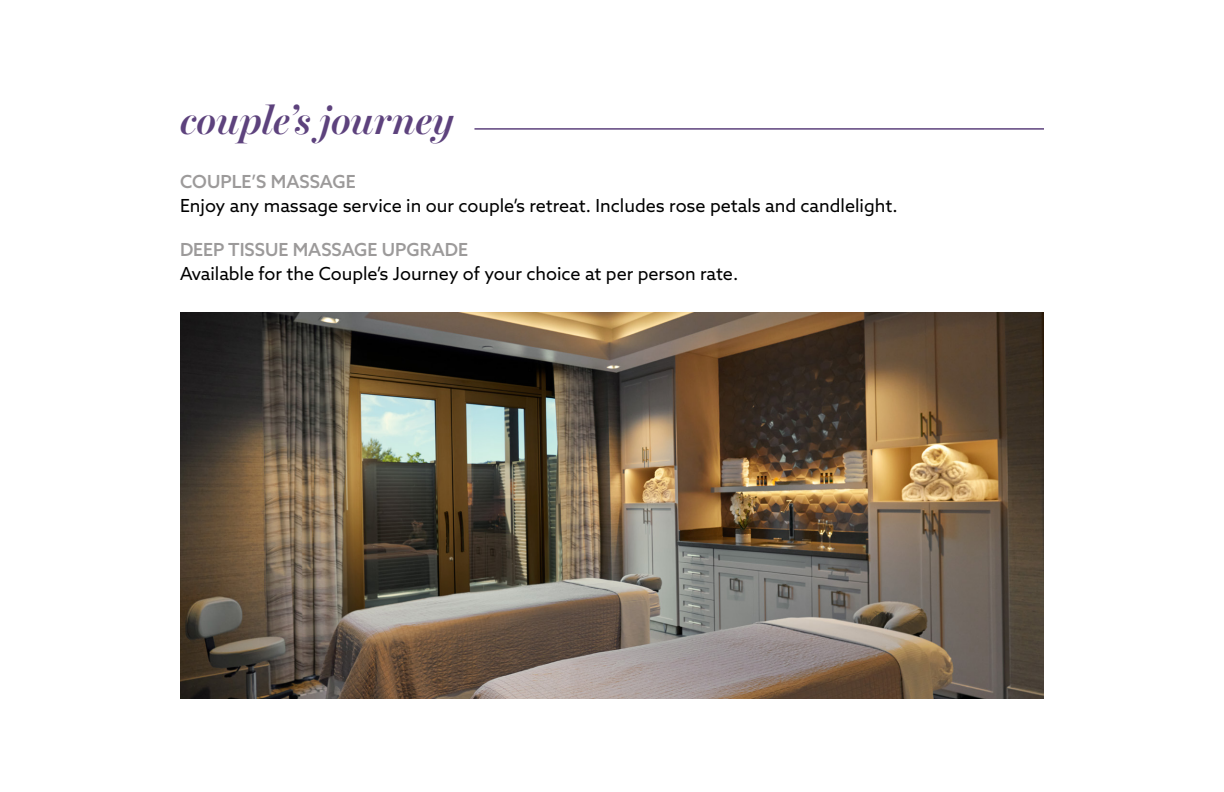
<style>
.page{position:relative;width:1224px;height:792px;background:#fff}
.page>*{position:absolute;margin:0;border:0;box-sizing:border-box;transform-origin:0 0}
.t1{font:italic 600 40px "Miller Banner";color:#5d427d}
.t2{font:18px "Azo Sans";color:#000}
.t3{font:500 18px "Azo Sans";color:#9c9a9a}
</style>
<div class="page">
<hr style="left:474px;top:128px;width:570px;height:2px;background:#5d427d">
<img style="left:180px;top:312px;width:864px;height:386px">
<h2 class="t1" style="left:180px;top:97px;width:275px">couple’s journey</h2>
<p class="t3" style="left:180px;top:170px;width:177px">COUPLE’S MASSAGE</p>
<p class="t2" style="left:180px;top:194px;width:719px">Enjoy any massage service in our couple’s retreat. Includes rose petals and candlelight.</p>
<p class="t3" style="left:180px;top:238px;width:290px">DEEP TISSUE MASSAGE UPGRADE</p>
<p class="t2" style="left:180px;top:262px;width:560px">Available for the Couple’s Journey of your choice at per person rate.</p>
</div>
